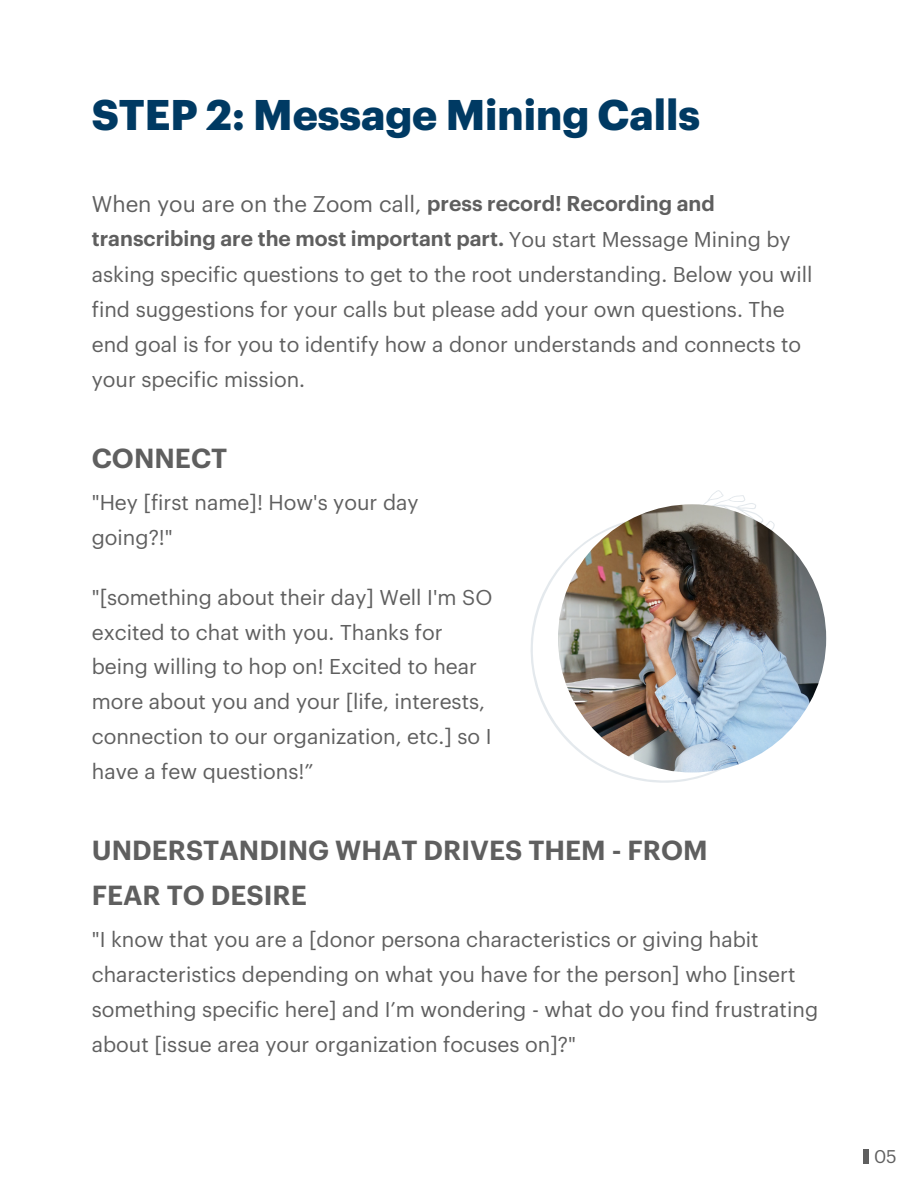
<style>
.page{position:relative;width:918px;height:1188px;background:#fff}
.page>*{position:absolute;margin:0;border:0;box-sizing:border-box;transform-origin:0 0}
.t1{font:700 42px "Graphik";color:#003a63}
.t2{font:600 27px/45px "Graphik";color:#5f5f5f}
.t3{font:22.2px "Graphik";color:#5f5f5f}
.t4{font:21px/34.8px "Graphik";color:#5f5f5f}
.t5{font:18px "Graphik";color:#5f5f5f}
.s1{font-weight:600;font-size:21px}
.s2{font-weight:600}
</style>
<div class="page">
<div style="left:864px;top:1149px;width:5px;height:15px;background:#5f5f5f"></div>
<svg style="left:530px;top:490px;width:270px;height:293px"></svg>
<img style="left:558px;top:504px;width:268px;height:268px;border-radius:50%">
<h1 class="t1" style="left:92px;top:96px;width:610px">STEP 2: Message Mining Calls</h1>
<p class="t3" style="left:92px;top:194px;width:625px">When you are on the Zoom call, <span class="s1">press record! Recording and</span></p>
<p class="t4" style="left:92px;top:221px;width:722px;line-height:35.2px"><span class="s2">transcribing are the most important part.</span> You start Message Mining by asking specific questions to get to the root understanding. Below you will find suggestions for your calls but please add your own questions. The end goal is for you to identify how a donor understands and connects to your specific mission.</p>
<p class="t2" style="left:92px;top:437px;width:137px">CONNECT</p>
<p class="t4" style="left:92px;top:486px;width:328px">"Hey [first name]! How's your day going?!"</p>
<p class="t4" style="left:92px;top:581px;width:402px">"[something about their day] Well I'm SO excited to chat with you. Thanks for being willing to hop on! Excited to hear more about you and your [life, interests, connection to our organization, etc.] so I have a few questions!”</p>
<p class="t2" style="left:92px;top:829px;width:617px">UNDERSTANDING WHAT DRIVES THEM - FROM<br>FEAR TO DESIRE</p>
<p class="t4" style="left:92px;top:923px;width:728px">"I know that you are a [donor persona characteristics or giving habit characteristics depending on what you have for the person] who [insert something specific here] and I’m wondering - what do you find frustrating about [issue area your organization focuses on]?"</p>
<p class="t5" style="left:874px;top:1148px;width:24px">05</p>
</div>
